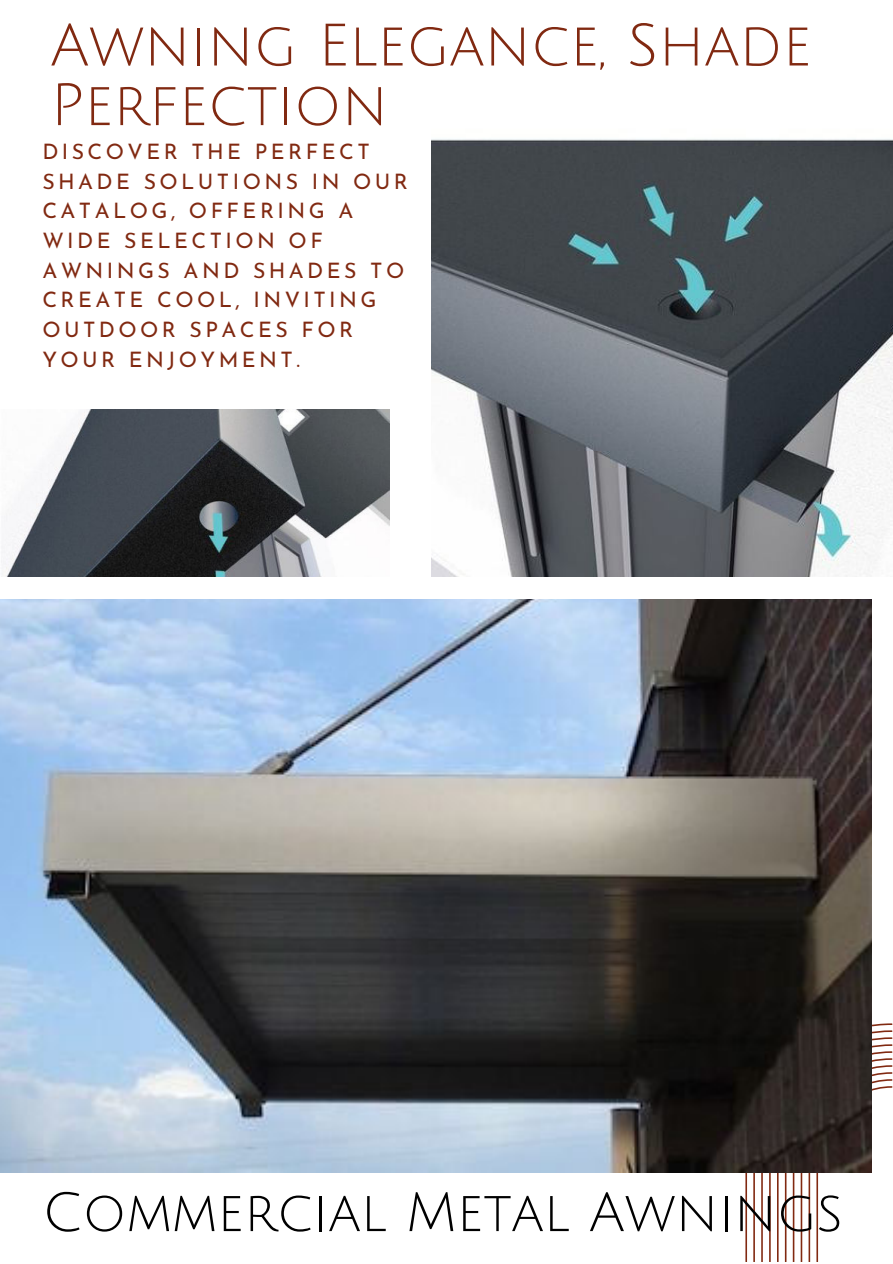
<style>
.page{position:relative;width:893px;height:1264px;background:#fff}
.page>*{position:absolute;margin:0;border:0;box-sizing:border-box;transform-origin:0 0}
.t1{font:58.5px/59.6px "Julius Sans One";color:#812911}
.t2{font:54px "Julius Sans One";color:#000}
.t3{font:21.3px/29.7px "Josefin Sans";letter-spacing:.16em;color:#812911}
</style>
<div class="page">
<svg style="left:745px;top:1023px;width:147px;height:238px"></svg>
<img style="left:0;top:599px;width:871px;height:573px">
<img style="left:431px;top:139px;width:461px;height:437px">
<img style="left:1px;top:410px;width:388px;height:166px">
<h1 class="t1" style="left:50px;top:17px;width:762px">Awning Elegance, Shade<br>Perfection</h1>
<p class="t3" style="left:42px;top:134px;width:367px">DISCOVER THE PERFECT<br>SHADE SOLUTIONS IN OUR<br>CATALOG, OFFERING A<br>WIDE SELECTION OF<br>AWNINGS AND SHADES TO<br>CREATE COOL, INVITING<br>OUTDOOR SPACES FOR<br>YOUR ENJOYMENT.</p>
<h2 class="t2" style="left:42px;top:1184px;width:801px">Commercial Metal Awnings</h2>
</div>
